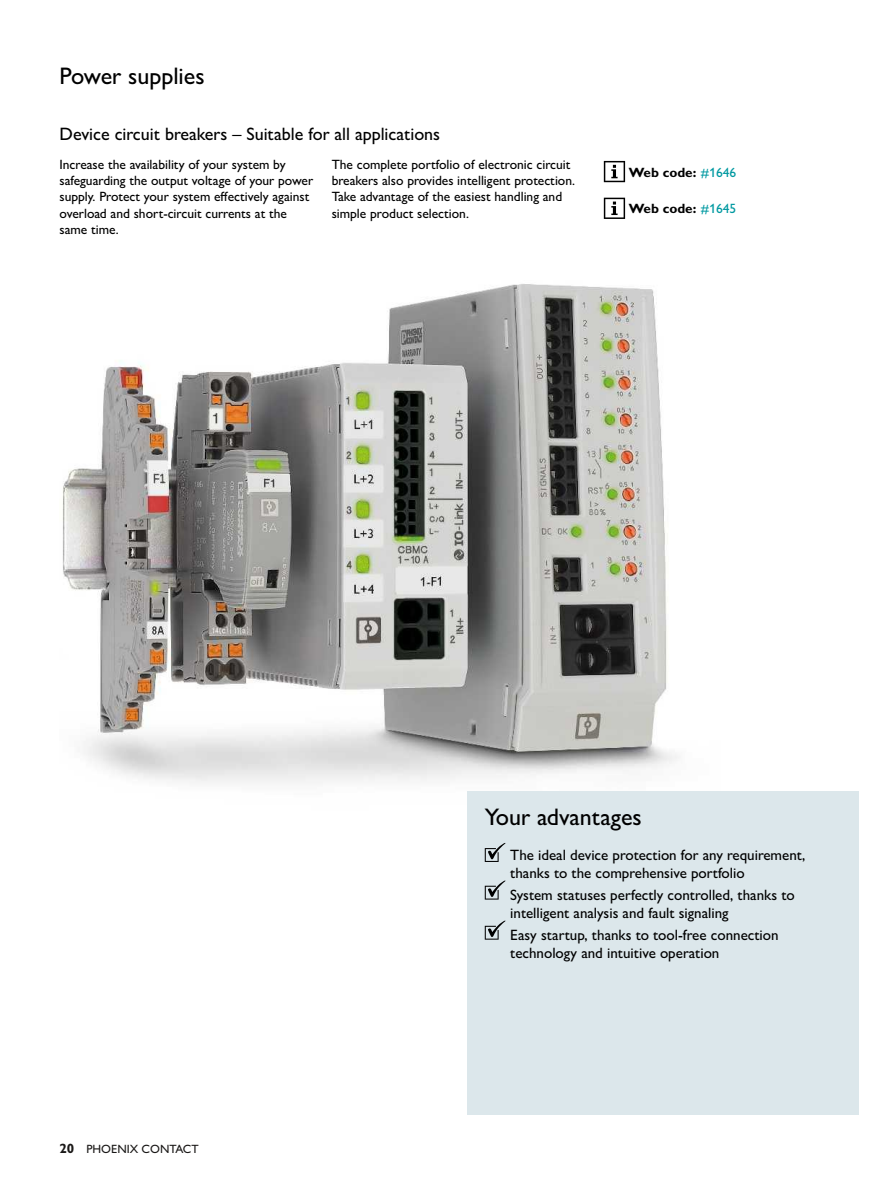
<style>
.page{position:relative;width:893px;height:1187px;background:#fff}
.page>*{position:absolute;margin:0;border:0;box-sizing:border-box;transform-origin:0 0}
.t1{font:24px "Px C Gill Alt One";color:#000}
.t2{font:18px "Px C Gill Alt One";color:#000}
.t3{font:15px/18px "Px C Gill Alt One";color:#000}
.t4{font:13.5px/16.2px "Px C Gill Alt One";color:#000}
.t5{font:700 13.5px "Px C Gill Alt One";color:#000}
.t6{font:12px "Px C Gill Alt One";color:#1a1817}
.s1{font-weight:400;color:#0099a1}
.s2{font-weight:700;font-size:13.5px}
</style>
<div class="page">
<img style="left:62px;top:284px;width:617px;height:590px">
<div style="left:468px;top:791px;width:391px;height:323px;background:#dce7eb"></div>
<svg style="left:604px;top:161px;width:21px;height:21px"></svg>
<svg style="left:604px;top:198px;width:21px;height:21px"></svg>
<svg style="left:485px;top:843px;width:21px;height:18px"></svg>
<svg style="left:485px;top:880px;width:21px;height:19px"></svg>
<svg style="left:485px;top:920px;width:21px;height:19px"></svg>
<h1 class="t1" style="left:60px;top:67px;width:147px">Power supplies</h1>
<h2 class="t2" style="left:60px;top:127px;width:382px">Device circuit breakers – Suitable for all applications</h2>
<p class="t4" style="left:60px;top:158px;width:255px">Increase the availability of your system by safeguarding the output voltage of your power supply. Protect your system effectively against overload and short-circuit currents at the same time.</p>
<p class="t4" style="left:332px;top:158px;width:245px">The complete portfolio of electronic circuit breakers also provides intelligent protection.<br>Take advantage of the easiest handling and simple product selection.</p>
<p class="t5" style="left:629px;top:167px;width:109px">Web code: <span class="s1">#1646</span></p>
<p class="t5" style="left:629px;top:204px;width:109px">Web code: <span class="s1">#1645</span></p>
<p class="t6" style="left:60px;top:1141px;width:141px"><span class="s2">20</span> PHOENIX CONTACT</p>
<h1 class="t1" style="left:485px;top:807px;width:159px">Your advantages</h1>
<p class="t3" style="left:510px;top:847px;width:297px">The ideal device protection for any requirement, thanks to the comprehensive portfolio</p>
<p class="t3" style="left:510px;top:887px;width:286px">System statuses perfectly controlled, thanks to intelligent analysis and fault signaling</p>
<p class="t3" style="left:510px;top:927px;width:270px">Easy startup, thanks to tool-free connection technology and intuitive operation</p>
</div>
